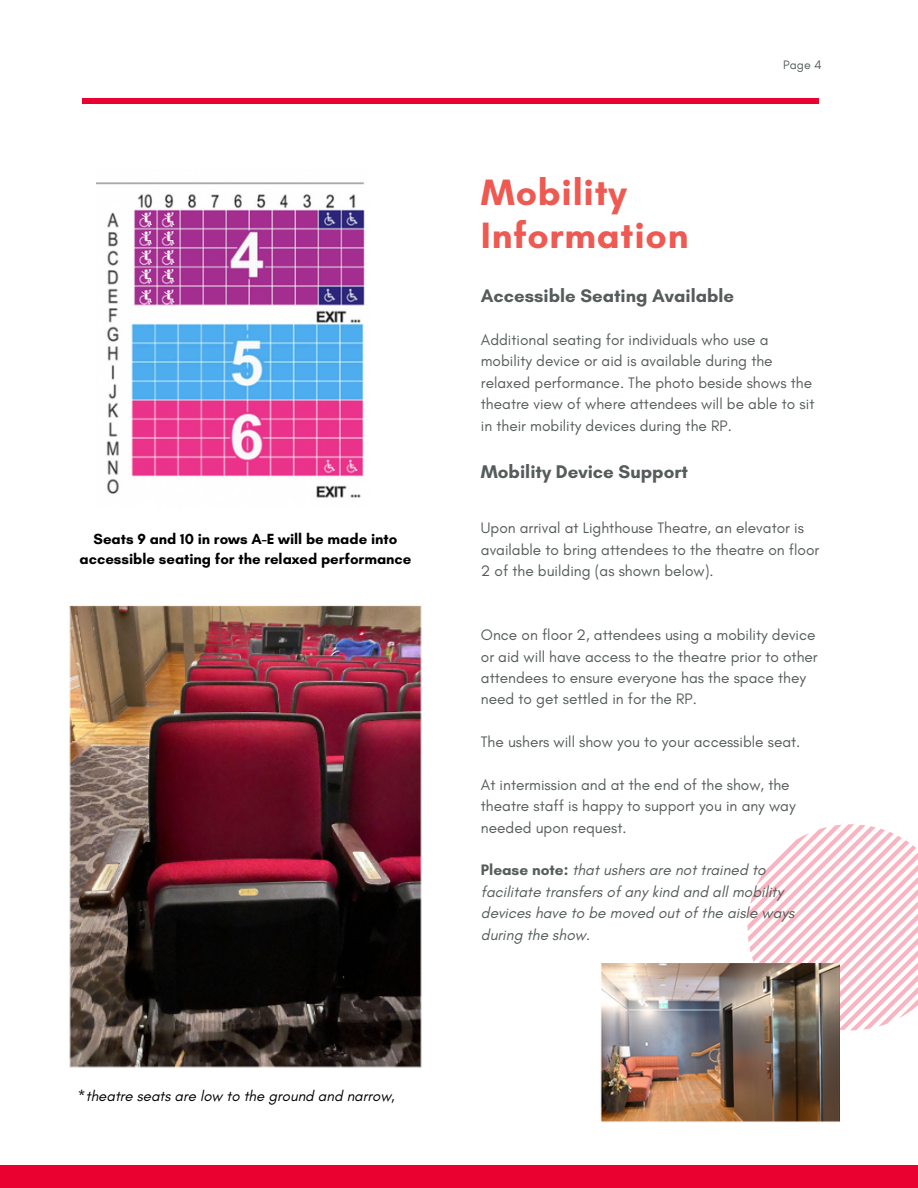
<style>
.page{position:relative;width:918px;height:1188px;background:#fff}
.page>*{position:absolute;margin:0;border:0;box-sizing:border-box;transform-origin:0 0}
.t1{font:700 37.35px/43.3px "Glacial Indifference";letter-spacing:.02em;color:#ee5952}
.t2{font:700 18.75px "Glacial Indifference";color:#565b5b}
.t3{font:700 18.6px "Glacial Indifference";color:#565b5b}
.t4{font:15.45px/21.3px "Glacial Indifference";color:#565b5b}
.t5{font:italic 15.45px/21.3px "Glacial Indifference";color:#565b5b}
.t6{font:700 15px/20.2px "Glacial Indifference";color:#000;text-align:center}
.t7{font:italic 15px "Glacial Indifference";color:#000}
.t8{font:12.45px "Glacial Indifference";color:#565b5b}
.s1{font-weight:700;font-style:normal}
</style>
<div class="page">
<div style="left:0;top:1165px;width:918px;height:23px;background:#eb012f"></div>
<div style="left:82px;top:98px;width:737px;height:5px;background:#eb012f"></div>
<svg style="left:748px;top:824px;width:170px;height:206px"></svg>
<img style="left:69px;top:605px;width:353px;height:463px">
<img style="left:600px;top:964px;width:240px;height:158px">
<img style="left:96px;top:182px;width:269px;height:316px">
<p class="t6" style="left:80px;top:529px;width:333px">Seats 9 and 10 in rows A-E will be made into accessible seating for the relaxed performance</p>
<p class="t7" style="left:78px;top:1086px;width:318px">*theatre seats are low to the ground and narrow,</p>
<h1 class="t1" style="left:481px;top:170px;width:209px">Mobility<br>Information</h1>
<p class="t3" style="left:481px;top:284px;width:255px">Accessible Seating Available</p>
<p class="t8" style="left:783px;top:58px;width:40px">Page 4</p>
<p class="t4" style="left:481px;top:329px;width:335px">Additional seating for individuals who use a mobility device or aid is available during the relaxed performance. The photo beside shows the theatre view of where attendees will be able to sit in their mobility devices during the RP.</p>
<p class="t2" style="left:481px;top:461px;width:209px">Mobility Device Support</p>
<p class="t4" style="left:481px;top:517px;width:340px">Upon arrival at Lighthouse Theatre, an elevator is available to bring attendees to the theatre on floor<br>2 of the building (as shown below).</p>
<p class="t4" style="left:481px;top:624px;width:338px">Once on floor 2, attendees using a mobility device or aid will have access to the theatre prior to other attendees to ensure everyone has the space they need to get settled in for the RP.</p>
<p class="t4" style="left:481px;top:731px;width:321px">The ushers will show you to your accessible seat.</p>
<p class="t4" style="left:481px;top:774px;width:316px">At intermission and at the end of the show, the theatre staff is happy to support you in any way needed upon request.</p>
<p class="t5" style="left:481px;top:859px;width:315px"><span class="s1">Please note:</span> that ushers are not trained to facilitate transfers of any kind and all mobility devices have to be moved out of the aisle ways during the show.</p>
</div>
